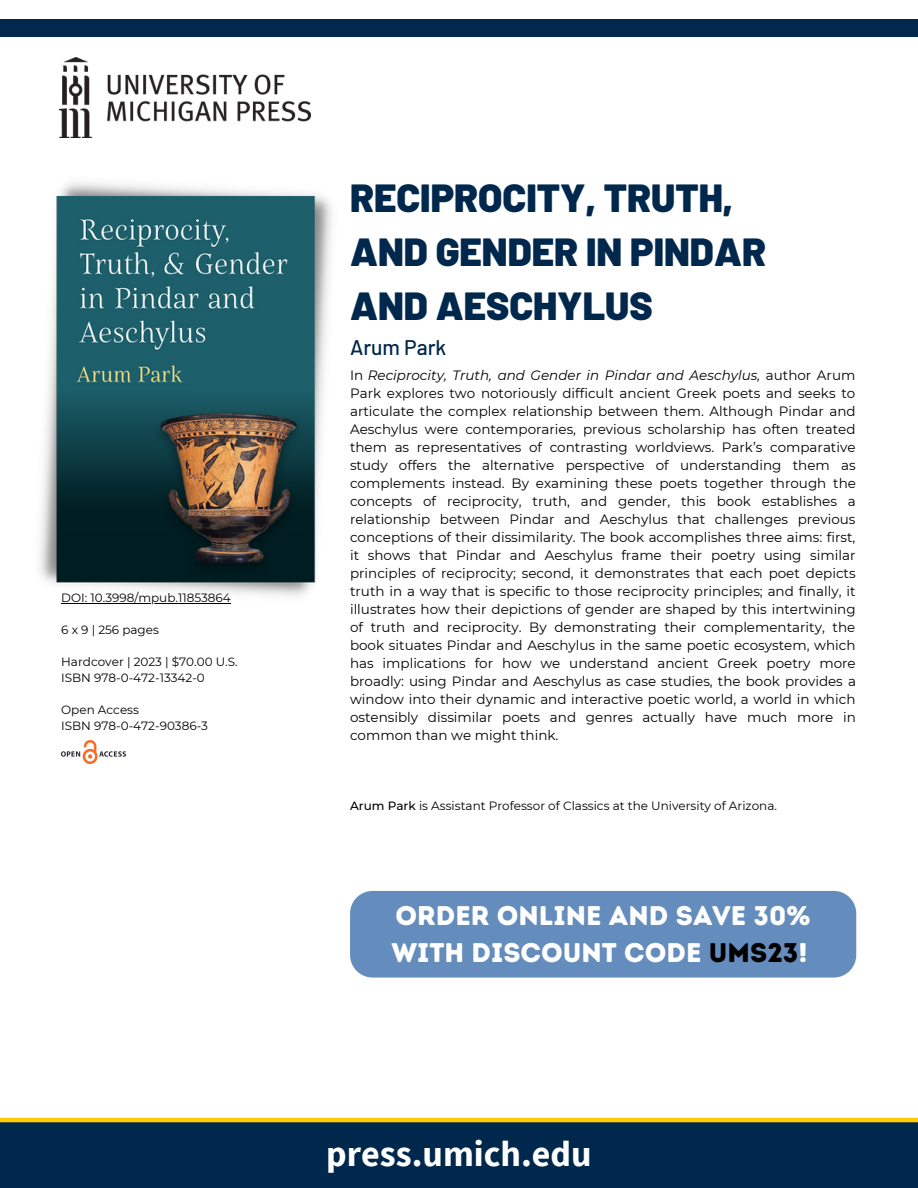
<style>
.page{position:relative;width:918px;height:1188px;background:#fff}
.page>*{position:absolute;margin:0;border:0;box-sizing:border-box;transform-origin:0 0}
.t1{font:900 39.15px/54px "Barlow";color:#00274c}
.t2{font:700 36px "Source Sans Pro";color:#fff}
.t3{font:27px/37.2px "Intro Rust Base";color:#fff}
.t4{font:500 21.15px "Barlow";color:#00274c}
.t5{font:13.5px/18px "Montserrat";color:#000;text-align:justify}
.t6{font:12px/16px "Montserrat";color:#000}
.s1{font-style:italic}
.s2{font-weight:500}
.s3{color:#000}
</style>
<div class="page">
<div style="left:0;top:19px;width:918px;height:18px;background:#00274c"></div>
<img style="left:60px;top:58px;width:250px;height:80px">
<div style="left:0;top:1122px;width:918px;height:66px;background:#00274c"></div>
<div style="left:350px;top:891px;width:506px;height:87px;background:#648cbd"></div>
<hr style="left:0;top:1118px;width:918px;height:4px;background:#ffcb05">
<img style="left:39px;top:182px;width:293px;height:414px">
<hr style="left:61px;top:603px;width:170px;height:1px;background:#000">
<img style="left:61px;top:740px;width:64px;height:24px">
<p class="t6" style="left:61px;top:589px;width:171px">DOI: 10.3998/mpub.11853864</p>
<p class="t6" style="left:61px;top:621px;width:99px">6 x 9 | 256 pages</p>
<p class="t6" style="left:61px;top:653px;width:178px">Hardcover | 2023 | $70.00 U.S.<br>ISBN 978-0-472-13342-0</p>
<p class="t6" style="left:61px;top:701px;width:148px">Open Access<br>ISBN 978-0-472-90386-3</p>
<h1 class="t1" style="left:350px;top:169px;width:418px">RECIPROCITY, TRUTH,<br>AND GENDER IN PINDAR<br>AND AESCHYLUS</h1>
<h3 class="t4" style="left:350px;top:334px;width:98px">Arum Park</h3>
<p class="t5" style="left:350px;top:366px;width:507px">In <span class="s1">Reciprocity, Truth, and Gender in Pindar and Aeschylus,</span> author Arum Park explores two notoriously difficult ancient Greek poets and seeks to articulate the complex relationship between them. Although Pindar and Aeschylus were contemporaries, previous scholarship has often treated them as representatives of contrasting worldviews. Park’s comparative study offers the alternative perspective of understanding them as complements instead. By examining these poets together through the concepts of reciprocity, truth, and gender, this book establishes a relationship between Pindar and Aeschylus that challenges previous conceptions of their dissimilarity. The book accomplishes three aims: first, it shows that Pindar and Aeschylus frame their poetry using similar principles of reciprocity; second, it demonstrates that each poet depicts truth in a way that is specific to those reciprocity principles; and finally, it illustrates how their depictions of gender are shaped by this intertwining of truth and reciprocity. By demonstrating their complementarity, the book situates Pindar and Aeschylus in the same poetic ecosystem, which has implications for how we understand ancient Greek poetry more broadly: using Pindar and Aeschylus as case studies, the book provides a window into their dynamic and interactive poetic world, a world in which ostensibly dissimilar poets and genres actually have much more in common than we might think.</p>
<p class="t6" style="left:350px;top:798px;width:428px"><span class="s2">Arum Park</span> is Assistant Professor of Classics at the University of Arizona.</p>
<h3 class="t3" style="left:391px;top:897px;width:421px">ORDER ONLINE AND SAVE 30%<br>WITH DISCOUNT CODE <span class="s3">UMS23</span>!</h3>
<h2 class="t2" style="left:326px;top:1130px;width:267px">press.umich.edu</h2>
</div>
